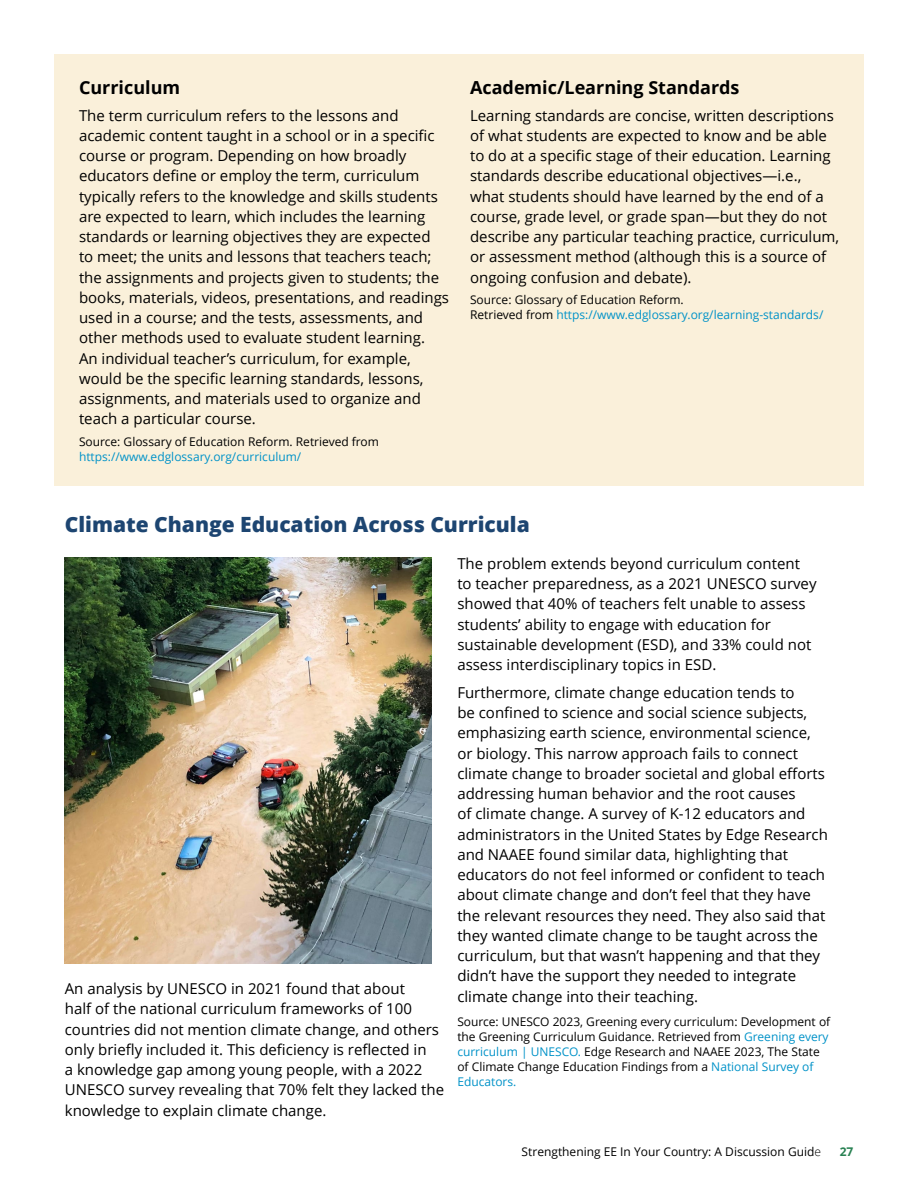
<style>
.page{position:relative;width:918px;height:1188px;background:#fff}
.page>*{position:absolute;margin:0;border:0;box-sizing:border-box;transform-origin:0 0}
.t1{font:800 21px "Open Sans";color:#1d4571}
.t2{font:700 18px "Open Sans";color:#000}
.t3{font:15px/20.2px "Open Sans";color:#000}
.t4{font:12px/15px "Open Sans";color:#000}
.t5{font:12px "Open Sans";color:#0092c8}
.t6{font:700 12px "Open Sans";color:#288152}
.s1{color:#0092c8}
.s2{font-weight:300}
</style>
<div class="page">
<div style="left:54px;top:54px;width:810px;height:432px;background:#faf0da"></div>
<img style="left:65px;top:557px;width:367px;height:406px">
<h4 class="t2" style="left:79px;top:74px;width:103px">Curriculum</h4>
<p class="t3" style="left:79px;top:105px;width:321px">The term curriculum refers to the lessons and</p>
<p class="t3" style="left:79px;top:125px;width:357px">academic content taught in a school or in a specific</p>
<p class="t3" style="left:79px;top:145px;width:329px">course or program. Depending on how broadly</p>
<p class="t3" style="left:79px;top:165px;width:342px">educators define or employ the term, curriculum</p>
<p class="t3" style="left:79px;top:186px;width:372px">typically refers to the knowledge and skills students are expected to learn, which includes the learning standards or learning objectives they are expected<br>to meet; the units and lessons that teachers teach; the assignments and projects given to students; the books, materials, videos, presentations, and readings used in a course; and the tests, assessments, and other methods used to evaluate student learning.</p>
<p class="t3" style="left:79px;top:348px;width:346px">An individual teacher’s curriculum, for example, would be the specific learning standards, lessons,</p>
<p class="t3" style="left:79px;top:388px;width:344px">assignments, and materials used to organize and teach a particular course.</p>
<p class="t4" style="left:79px;top:434px;width:302px">Source: Glossary of Education Reform. Retrieved from</p>
<p class="t5" style="left:79px;top:449px;width:224px">https://www.edglossary.org/curriculum/</p>
<h4 class="t2" style="left:470px;top:74px;width:271px">Academic/Learning Standards</h4>
<p class="t3" style="left:470px;top:105px;width:365px">Learning standards are concise, written descriptions of what students are expected to know and be able</p>
<p class="t3" style="left:470px;top:145px;width:362px">to do at a specific stage of their education. Learning</p>
<p class="t3" style="left:470px;top:165px;width:371px">standards describe educational objectives—i.e., what students should have learned by the end of a course, grade level, or grade span—but they do not describe any particular teaching practice, curriculum, or assessment method (although this is a source of ongoing confusion and debate).</p>
<p class="t4" style="left:470px;top:292px;width:355px">Source: Glossary of Education Reform.<br>Retrieved from <span class="s1">https://www.edglossary.org/learning-standards/</span></p>
<h3 class="t1" style="left:65px;top:509px;width:467px">Climate Change Education Across Curricula</h3>
<p class="t3" style="left:65px;top:978px;width:342px">An analysis by UNESCO in 2021 found that about</p>
<p class="t3" style="left:65px;top:998px;width:376px">half of the national curriculum frameworks of 100 countries did not mention climate change, and others</p>
<p class="t3" style="left:65px;top:1039px;width:363px">only briefly included it. This deficiency is reflected in</p>
<p class="t3" style="left:65px;top:1059px;width:359px">a knowledge gap among young people, with a 2022</p>
<p class="t3" style="left:65px;top:1079px;width:381px">UNESCO survey revealing that 70% felt they lacked the</p>
<p class="t3" style="left:65px;top:1100px;width:263px">knowledge to explain climate change.</p>
<p class="t3" style="left:457px;top:553px;width:344px">The problem extends beyond curriculum content</p>
<p class="t3" style="left:457px;top:573px;width:361px">to teacher preparedness, as a 2021 UNESCO survey</p>
<p class="t3" style="left:457px;top:593px;width:350px">showed that 40% of teachers felt unable to assess</p>
<p class="t3" style="left:457px;top:614px;width:315px">students’ ability to engage with education for</p>
<p class="t3" style="left:457px;top:634px;width:356px">sustainable development (ESD), and 33% could not assess interdisciplinary topics in ESD.</p>
<p class="t3" style="left:457px;top:682px;width:339px">Furthermore, climate change education tends to</p>
<p class="t3" style="left:457px;top:702px;width:351px">be confined to science and social science subjects,</p>
<p class="t3" style="left:457px;top:722px;width:355px">emphasizing earth science, environmental science, or biology. This narrow approach fails to connect</p>
<p class="t3" style="left:457px;top:763px;width:369px">climate change to broader societal and global efforts</p>
<p class="t3" style="left:457px;top:783px;width:350px">addressing human behavior and the root causes of climate change. A survey of K-12 educators and</p>
<p class="t3" style="left:457px;top:824px;width:372px">administrators in the United States by Edge Research</p>
<p class="t3" style="left:457px;top:844px;width:332px">and NAAEE found similar data, highlighting that</p>
<p class="t3" style="left:457px;top:864px;width:369px">educators do not feel informed or confident to teach about climate change and don’t feel that they have</p>
<p class="t3" style="left:457px;top:905px;width:370px">the relevant resources they need. They also said that they wanted climate change to be taught across the</p>
<p class="t3" style="left:457px;top:945px;width:364px">curriculum, but that wasn’t happening and that they didn’t have the support they needed to integrate</p>
<p class="t3" style="left:457px;top:986px;width:242px">climate change into their teaching.</p>
<p class="t4" style="left:457px;top:1013px;width:374px">Source: UNESCO 2023, Greening every curriculum: Development of the Greening Curriculum Guidance. Retrieved from <span class="s1">Greening every curriculum | UNESCO.</span> Edge Research and NAAEE 2023, The State</p>
<p class="t4" style="left:457px;top:1058px;width:358px">of Climate Change Education Findings from a <span class="s1">National Survey of<br>Educators.</span></p>
<p class="t4" style="left:522px;top:1144px;width:301px">Strengthening EE In Your Country: A Discussion Guid<span class="s2">e</span></p>
<p class="t6" style="left:840px;top:1143px;width:15px">27</p>
</div>
